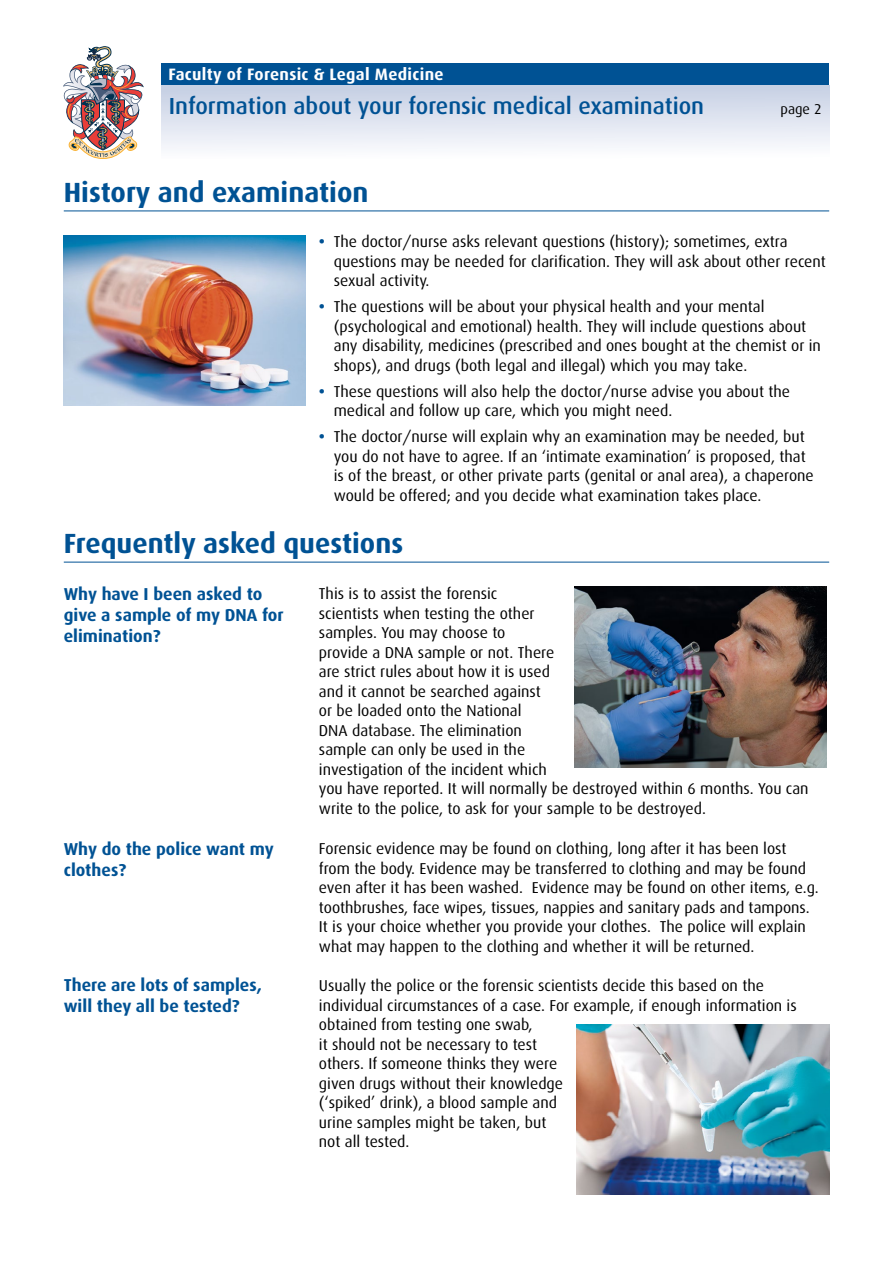
<style>
.page{position:relative;width:893px;height:1263px;background:#fff}
.page>*{position:absolute;margin:0;border:0;box-sizing:border-box;transform-origin:0 0}
.t1{font:700 27.75px "Dax";color:#005294}
.t2{font:500 23.25px "Dax";color:#005294}
.t3{font:700 17.25px/21px "Dax";color:#005294}
.t4{font:700 16.5px "Dax";letter-spacing:.02em;color:#fff}
.t5{font:15.75px/19.5px "Dax";color:#000}
.t6{font:14.25px "Dax";color:#000}
.s1{font-weight:700;color:#005294}
</style>
<div class="page">
<svg style="left:63px;top:46px;width:81px;height:113px"></svg>
<div style="left:162px;top:85px;width:667px;height:73px;background:linear-gradient(to bottom,#c4cee3,#fdfdff)"></div>
<div style="left:162px;top:64px;width:667px;height:21px;background:#005294"></div>
<img style="left:64px;top:235px;width:242px;height:171px">
<img style="left:574px;top:587px;width:252px;height:180px">
<hr style="left:64px;top:562px;width:765px;height:1px;background:#005294">
<hr style="left:64px;top:211px;width:765px;height:1px;background:#005294">
<img style="left:577px;top:1024px;width:252px;height:170px">
<p class="t4" style="left:168px;top:65px;width:277px">Faculty of Forensic &amp; Legal Medicine</p>
<h2 class="t2" style="left:169px;top:93px;width:537px">Information about your forensic medical examination</h2>
<p class="t6" style="left:780px;top:101px;width:43px">page 2</p>
<h1 class="t1" style="left:64px;top:177px;width:306px">History and examination</h1>
<p class="t5" style="left:334px;top:232px;width:493px;text-indent:-15px"><span class="s1">•</span> The doctor/nurse asks relevant questions (history); sometimes, extra questions may be needed for clarification. They will ask about other recent sexual activity.</p>
<p class="t5" style="left:334px;top:297px;width:489px;text-indent:-15px"><span class="s1">•</span> The questions will be about your physical health and your mental (psychological and emotional) health. They will include questions about any disability, medicines (prescribed and ones bought at the chemist or in shops), and drugs (both legal and illegal) which you may take.</p>
<p class="t5" style="left:334px;top:382px;width:458px;text-indent:-15px"><span class="s1">•</span> These questions will also help the doctor/nurse advise you about the medical and follow up care, which you might need.</p>
<p class="t5" style="left:334px;top:427px;width:481px;text-indent:-15px"><span class="s1">•</span> The doctor/nurse will explain why an examination may be needed, but you do not have to agree. If an ‘intimate examination’ is proposed, that is of the breast, or other private parts (genital or anal area), a chaperone would be offered; and you decide what examination takes place.</p>
<h1 class="t1" style="left:64px;top:528px;width:341px">Frequently asked questions</h1>
<p class="t3" style="left:64px;top:584px;width:221px">Why have I been asked to give a sample of my DNA for elimination?</p>
<p class="t5" style="left:319px;top:584px;width:491px">This is to assist the forensic<br>scientists when testing the other<br>samples. You may choose to<br>provide a DNA sample or not. There<br>are strict rules about how it is used<br>and it cannot be searched against<br>or be loaded onto the National<br>DNA database. The elimination<br>sample can only be used in the<br>investigation of the incident which<br>you have reported. It will normally be destroyed within 6 months. You can write to the police, to ask for your sample to be destroyed.</p>
<p class="t3" style="left:64px;top:839px;width:212px">Why do the police want my clothes?</p>
<p class="t5" style="left:319px;top:839px;width:501px">Forensic evidence may be found on clothing, long after it has been lost from the body. Evidence may be transferred to clothing and may be found even after it has been washed. Evidence may be found on other items, e.g. toothbrushes, face wipes, tissues, nappies and sanitary pads and tampons.<br>It is your choice whether you provide your clothes. The police will explain what may happen to the clothing and whether it will be returned.</p>
<p class="t3" style="left:64px;top:975px;width:200px">There are lots of samples, will they all be tested?</p>
<p class="t5" style="left:319px;top:976px;width:479px">Usually the police or the forensic scientists decide this based on the individual circumstances of a case. For example, if enough information is obtained from testing one swab,<br>it should not be necessary to test<br>others. If someone thinks they were<br>given drugs without their knowledge<br>(‘spiked’ drink), a blood sample and<br>urine samples might be taken, but<br>not all tested.</p>
</div>
